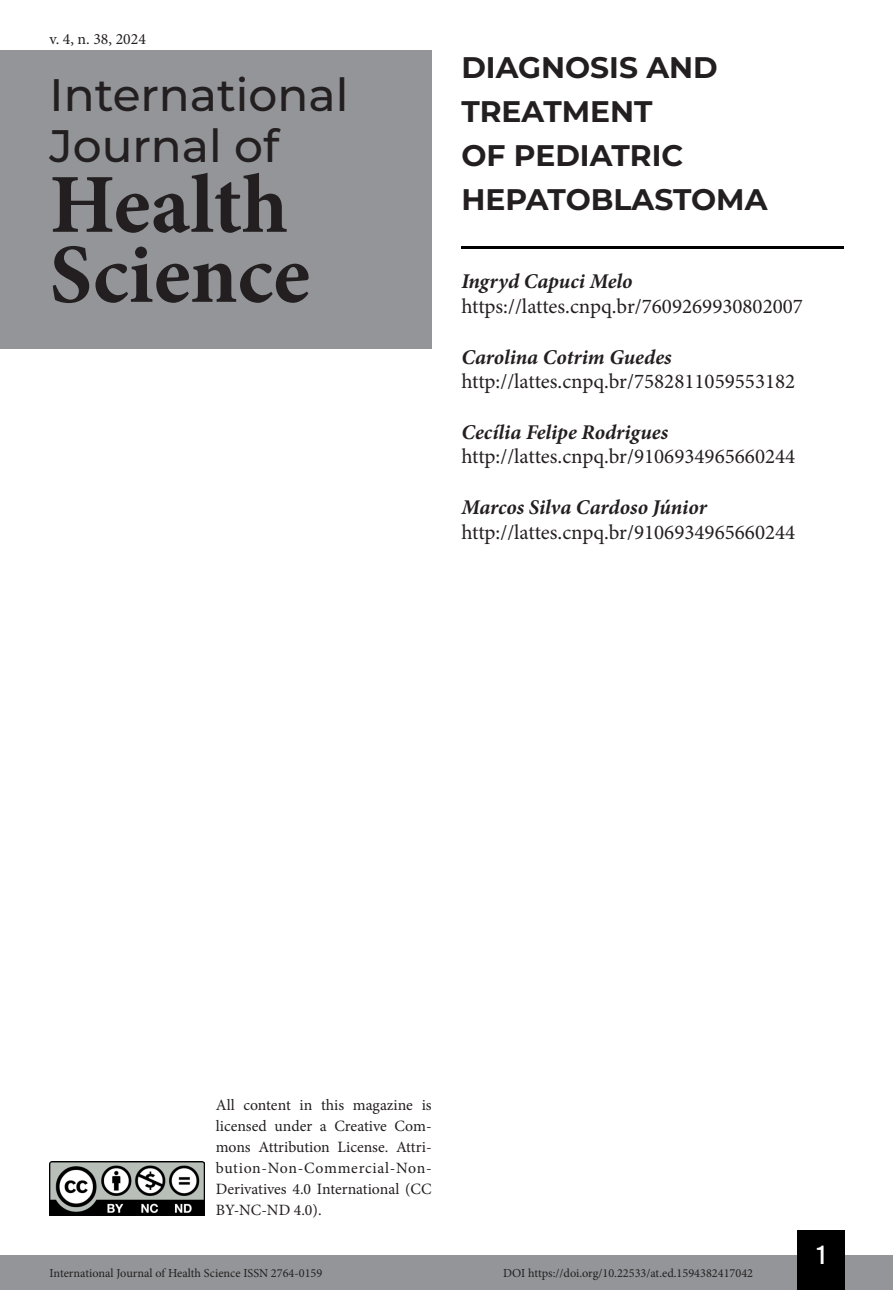
<style>
.page{position:relative;width:893px;height:1290px;background:#fff}
.page>*{position:absolute;margin:0;border:0;box-sizing:border-box;transform-origin:0 0}
.t1{font:700 84px/70px "Minion Pro";color:#231f20}
.t2{font:500 45.5px/50.8px "Montserrat";color:#231f20}
.Título_Artigo{font:700 29.75px/43.8px "Montserrat";color:#231f20}
.t3{font:26.25px "Bebas Kai";color:#fff}
.Infos_autor{font:21px "Minion Pro";color:#231f20}
.Autor{font:italic 700 21px "Minion Pro";color:#231f20}
.t4{font:15.75px/21px "Minion Pro";color:#231f20;text-align:justify}
.t5{font:12.25px "Minion Pro";color:#231f20}
</style>
<div class="page">
<div style="left:0;top:1255px;width:893px;height:35px;background:#939598"></div>
<div style="left:797px;top:1230px;width:48px;height:60px;background:#000"></div>
<img style="left:50px;top:1161px;width:154px;height:54px">
<div style="left:0;top:50px;width:432px;height:298px;background:#939598"></div>
<hr style="left:461px;top:246px;width:382px;height:3px;background:#000">
<p class="t4" style="left:50px;top:28px;width:98px">v. 4, n. 38, 2024</p>
<h2 class="t2" style="left:50px;top:68px;width:300px">International<br>Journal of</h2>
<h1 class="t1" style="left:50px;top:169px;width:262px">Health<br>Science</h1>
<p class="Título_Artigo" style="left:461px;top:44px;width:308px">DIAGNOSIS AND<br>TREATMENT<br>OF PEDIATRIC<br>HEPATOBLASTOMA</p>
<p class="Autor" style="left:461px;top:267px;width:173px">Ingryd Capuci Melo</p>
<p class="Infos_autor" style="left:461px;top:292px;width:343px">https://lattes.cnpq.br/7609269930802007</p>
<p class="Autor" style="left:461px;top:342px;width:212px">Carolina Cotrim Guedes</p>
<p class="Infos_autor" style="left:461px;top:367px;width:335px">http://lattes.cnpq.br/7582811059553182</p>
<p class="Autor" style="left:461px;top:417px;width:208px">Cecília Felipe Rodrigues</p>
<p class="Infos_autor" style="left:461px;top:443px;width:335px">http://lattes.cnpq.br/9106934965660244</p>
<p class="Autor" style="left:461px;top:492px;width:247px">Marcos Silva Cardoso Júnior</p>
<p class="Infos_autor" style="left:461px;top:518px;width:335px">http://lattes.cnpq.br/9106934965660244</p>
<p class="t4" style="left:216px;top:1095px;width:217px">All content in this magazine is licensed under a Creative Com&shy;mons Attribution License. Attri&shy;bution-Non-Commercial-Non-Derivatives 4.0 International (CC BY-NC-ND 4.0).</p>
<p class="t5" style="left:50px;top:1265px;width:274px">International Journal of Health Science ISSN 2764-0159</p>
<p class="t5" style="left:503px;top:1265px;width:252px">DOI https://doi.org/10.22533/at.ed.1594382417042</p>
<h3 class="t3" style="left:817px;top:1241px;width:10px">1</h3>
</div>
